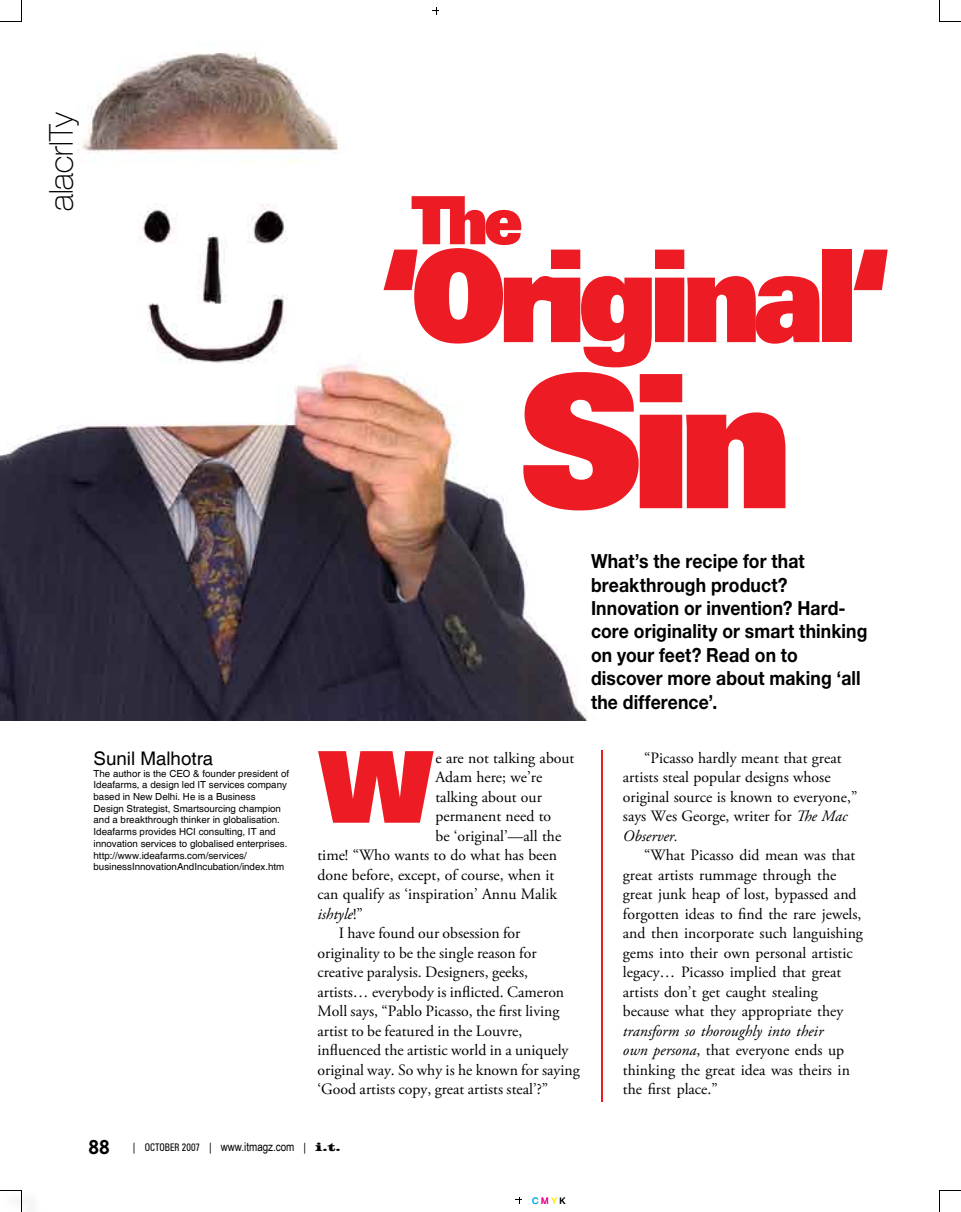
<style>
.page{position:relative;width:961px;height:1212px;background:#fff}
.page>*{position:absolute;margin:0;border:0;box-sizing:border-box;transform-origin:0 0}
.t1{font:900 186.15px "Zurich BT";color:#ed1c24;scale:.95 1}
.t2{font:900 142.5px "Zurich BT";color:#ed1c24;scale:.87 1}
.t3{font:900 128.4px "Zurich BT";letter-spacing:-.095em;color:#ed1c24;scale:.95 1}
.t4{font:900 66.75px "Zurich BT";color:#ed1c24;scale:.95 1}
.t5{font:100 expanded 33px "Helvetica Neue LT Pro";color:#000;scale:.85 1}
.t6{font:700 19.5px/23.4px "Helvetica Neue LT Pro";letter-spacing:.005em;color:#000;scale:.9 1}
.t7{font:18.75px "Helvetica";color:#000}
.t8{font:700 18px "News Gothic";color:#000;scale:.95 1}
.t9{font:15.75px/19.5px "Adobe Garamond Pro";color:#000}
.t10{font:italic 15.75px "Adobe Garamond Pro";color:#000}
.t11{font:12px "Arial Narrow";color:#000}
.t12{font:9.75px/11.7px "Helvetica";color:#000}
.t13{font:9px "Helvetica";color:#00adef}
.s1{font-style:normal}
.s2{font-family:"Times New Roman";font-weight:700;font-style:italic}
.s3{font-family:"Zurich BT";font-stretch:condensed;font-size:10.5px}
.s4{font-family:"Latin Wide"}
.s5{font-style:italic}
.s6{color:#ec008c}
.s7{color:#fff200}
.s8{color:#000}
</style>
<div class="page">
<svg style="left:0;top:0;width:22px;height:22px"></svg>
<svg style="left:0;top:1190px;width:22px;height:22px"></svg>
<img style="left:0;top:53px;width:588px;height:668px">
<svg style="left:515px;top:1198px;width:7px;height:6px"></svg>
<svg style="left:432px;top:7px;width:7px;height:8px"></svg>
<svg style="left:939px;top:0;width:22px;height:22px"></svg>
<svg style="left:939px;top:1190px;width:22px;height:22px"></svg>
<hr style="left:602px;top:750px;width:1px;height:351px;background:#ed1c24">
<h3 class="t5" style="left:41px;top:211px;width:118px;rotate:-90deg">alacrITy</h3>
<h3 class="t4" style="left:411px;top:180px;width:119px">The</h3>
<h3 class="t3" style="left:378px;top:218px;width:541px">‘Original‘</h3>
<h1 class="t1" style="left:517px;top:329px;width:294px">Sin</h1>
<p class="t6" style="left:591px;top:549px;width:309px">What’s the recipe for that breakthrough product?<br>Innovation or invention? Hard&shy;core originality or smart thinking on your feet? Read on to discover more about making ‘all the difference’.</p>
<p class="t7" style="left:94px;top:747px;width:121px">Sunil Malhotra</p>
<p class="t12" style="left:94px;top:768px;width:197px">The author is the CEO &amp; founder president of Ideafarms, a design led IT services company based in New Delhi. He is a Business<br>Design Strategist, Smartsourcing champion and a breakthrough thinker in globalisation.<br>Ideafarms provides HCI consulting, IT and innovation services to globalised enterprises. http://www.ideafarms.com/services/ businessInnovationAndIncubation/index.htm</p>
<h2 class="t2" style="left:317px;top:685px;width:136px">w</h2>
<p class="t9" style="left:435px;top:748px;width:140px">e are not talking about</p>
<p class="t9" style="left:435px;top:768px;width:108px">Adam here; we’re</p>
<p class="t9" style="left:435px;top:787px;width:108px">talking about our</p>
<p class="t9" style="left:435px;top:807px;width:117px">permanent need to</p>
<p class="t9" style="left:435px;top:826px;width:127px">be ‘original’—all the</p>
<p class="t9" style="left:317px;top:846px;width:241px">time! “Who wants to do what has been</p>
<p class="t9" style="left:317px;top:865px;width:238px">done before, except, of course, when it</p>
<p class="t9" style="left:317px;top:885px;width:241px">can qualify as ‘inspiration’ Annu Malik</p>
<p class="t10" style="left:317px;top:904px;width:47px">ishtyle<span class="s1">!”</span></p>
<p class="t9" style="left:339px;top:924px;width:183px">I have found our obsession for</p>
<p class="t9" style="left:317px;top:943px;width:221px">originality to be the single reason for</p>
<p class="t9" style="left:317px;top:963px;width:212px">creative paralysis. Designers, geeks,</p>
<p class="t9" style="left:317px;top:982px;width:248px">artists… everybody is inflicted. Cameron</p>
<p class="t9" style="left:317px;top:1002px;width:244px">Moll says, “Pablo Picasso, the first living</p>
<p class="t9" style="left:317px;top:1021px;width:207px">artist to be featured in the Louvre,</p>
<p class="t9" style="left:317px;top:1041px;width:253px">influenced the artistic world in a uniquely</p>
<p class="t9" style="left:317px;top:1060px;width:264px">original way. So why is he known for saying</p>
<p class="t9" style="left:317px;top:1080px;width:232px">‘Good artists copy, great artists steal’?”</p>
<p class="t8" style="left:89px;top:1135px;width:24px">88</p>
<p class="t11" style="left:133px;top:1137px;width:209px"><span class="s2">|</span> <span class="s3">OCTOBER 2007</span> <span class="s2">|</span> www.itmagz.com <span class="s2">|</span> <span class="s4">i.t.</span></p>
<p class="t9" style="left:623px;top:748px;width:236px;text-indent:21px">“Picasso hardly meant that great artists steal popular designs whose original source is known to everyone,” says Wes George, writer for</p>
<p class="t10" style="left:812px;top:807px;width:37px">e Mac</p>
<p class="t10" style="left:623px;top:826px;width:57px">Observer.</p>
<p class="t9" style="left:623px;top:846px;width:242px;text-indent:21px">“What Picasso did mean was that great artists rummage through the great junk heap of lost, bypassed and forgotten ideas to find the rare jewels, and then incorporate such languishing gems into their own personal artistic legacy… Picasso implied that great artists don’t get caught stealing because what they appropriate they</p>
<p class="t9" style="left:623px;top:1021px;width:228px"><span class="s5">transform so thoroughly into their own persona</span>, that everyone ends up thinking the great idea was theirs in the first place.”</p>
<p class="t13" style="left:532px;top:1195px;width:35px">C<span class="s6">M</span><span class="s7">Y</span> <span class="s8">K</span></p>
</div>
